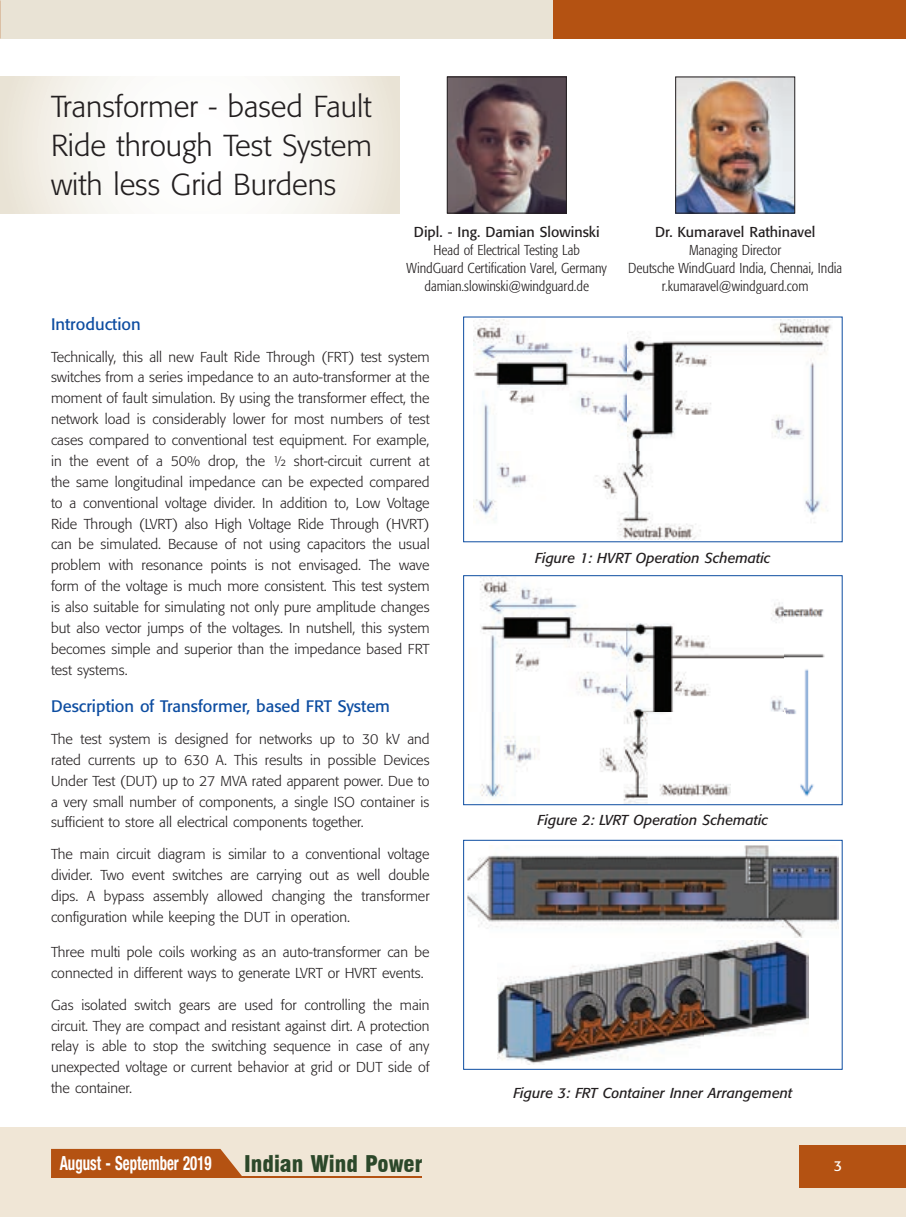
<style>
.page{position:relative;width:906px;height:1217px;background:#fff}
.page>*{position:absolute;margin:0;border:0;box-sizing:border-box;transform-origin:0 0}
.t1{font:300 30px/39px "Formata";color:#231f20;text-align:justify}
.t2{font:900 condensed 22.5px "Swiss 721 BT";color:#2c482a}
.t3{font:700 condensed 19.5px "Helvetica Neue LT Pro";color:#fff;scale:.76 1}
.t4{font:16.5px "Formata";color:#0d4da1}
.t5{font:300 14.25px/20.9px "Formata";color:#231f20;text-align:justify}
.t6{font:300 condensed 14.25px/18px "Formata";color:#231f20;text-align:center}
.t7{font:italic 14.25px "Formata";color:#231f20}
.t8{font:14.25px "Formata";color:#231f20}
.t9{font:14.25px "Formata";color:#fff}
</style>
<div class="page">
<div style="left:553px;top:0;width:353px;height:38px;background:#b45212"></div>
<div style="left:0;top:0;width:553px;height:38px;background:#e9e3d5"></div>
<div style="left:0;top:1127px;width:906px;height:89px;background:#f0e6d6"></div>
<div style="left:799px;top:1144px;width:107px;height:43px;background:#b45212"></div>
<svg style="left:51px;top:1148px;width:191px;height:28px;background:#b95e23"></svg>
<hr style="left:51px;top:1176px;width:371px;height:1px;background:#b45212">
<svg style="left:0;top:77px;width:400px;height:136px"></svg>
<img style="left:677px;top:79px;width:116px;height:132px">
<div style="left:675px;top:77px;width:120px;height:136px;border:1px solid #231f20"></div>
<img style="left:449px;top:79px;width:116px;height:132px">
<div style="left:447px;top:77px;width:120px;height:136px;border:1px solid #231f20"></div>
<img style="left:497px;top:940px;width:311px;height:123px">
<img style="left:473px;top:319px;width:359px;height:220px">
<img style="left:480px;top:577px;width:345px;height:225px">
<div style="left:463px;top:575px;width:379px;height:229px;border:1px solid #0d4da1"></div>
<img style="left:467px;top:845px;width:371px;height:92px">
<div style="left:463px;top:839px;width:379px;height:230px;border:1px solid #0d4da1"></div>
<h1 class="t1" style="left:51px;top:87px;width:323px">Transformer - based Fault Ride through Test System with less Grid Burdens</h1>
<p class="t8" style="left:414px;top:223px;width:187px">Dipl. - Ing. Damian Slowinski</p>
<p class="t6" style="left:407px;top:241px;width:202px">Head of Electrical Testing Lab<br>WindGuard Certification Varel, Germany damian.slowinski@windguard.de</p>
<p class="t8" style="left:655px;top:223px;width:162px">Dr. Kumaravel Rathinavel</p>
<p class="t6" style="left:628px;top:241px;width:215px">Managing Director<br>Deutsche WindGuard India, Chennai, India r.kumaravel@windguard.com</p>
<p class="t4" style="left:51px;top:314px;width:91px">Introduction</p>
<p class="t5" style="left:51px;top:346px;width:380px">Technically, this all new Fault Ride Through (FRT) test system switches from a series impedance to an auto-transformer at the moment of fault simulation. By using the transformer effect, the network load is considerably lower for most numbers of test cases compared to conventional test equipment. For example, in the event of a 50% drop, the ½ short-circuit current at the same longitudinal impedance can be expected compared to a conventional voltage divider. In addition to, Low Voltage Ride Through (LVRT) also High Voltage Ride Through (HVRT) can be simulated. Because of not using capacitors the usual problem with resonance points is not envisaged. The wave form of the voltage is much more consistent. This test system is also suitable for simulating not only pure amplitude changes but also vector jumps of the voltages. In nutshell, this system becomes simple and superior than the impedance based FRT test systems.</p>
<p class="t4" style="left:51px;top:696px;width:340px">Description of Transformer, based FRT System</p>
<p class="t5" style="left:51px;top:728px;width:380px">The test system is designed for networks up to 30 kV and rated currents up to 630 A. This results in possible Devices Under Test (DUT) up to 27 MVA rated apparent power. Due to a very small number of components, a single ISO container is sufficient to store all electrical components together.</p>
<p class="t5" style="left:51px;top:843px;width:380px">The main circuit diagram is similar to a conventional voltage divider. Two event switches are carrying out as well double dips. A bypass assembly allowed changing the transformer configuration while keeping the DUT in operation.</p>
<p class="t5" style="left:51px;top:941px;width:380px">Three multi pole coils working as an auto-transformer can be connected in different ways to generate LVRT or HVRT events.</p>
<p class="t5" style="left:51px;top:994px;width:380px">Gas isolated switch gears are used for controlling the main circuit. They are compact and resistant against dirt. A protection relay is able to stop the switching sequence in case of any unexpected voltage or current behavior at grid or DUT side of the container.</p>
<p class="t7" style="left:535px;top:549px;width:237px">Figure 1: HVRT Operation Schematic</p>
<p class="t7" style="left:537px;top:811px;width:232px">Figure 2: LVRT Operation Schematic</p>
<p class="t7" style="left:513px;top:1083px;width:280px">Figure 3: FRT Container Inner Arrangement</p>
<h3 class="t3" style="left:60px;top:1150px;width:201px">August - September 2019</h3>
<h2 class="t2" style="left:244px;top:1149px;width:180px">Indian Wind Power</h2>
<p class="t9" style="left:834px;top:1156px;width:10px">3</p>
</div>
